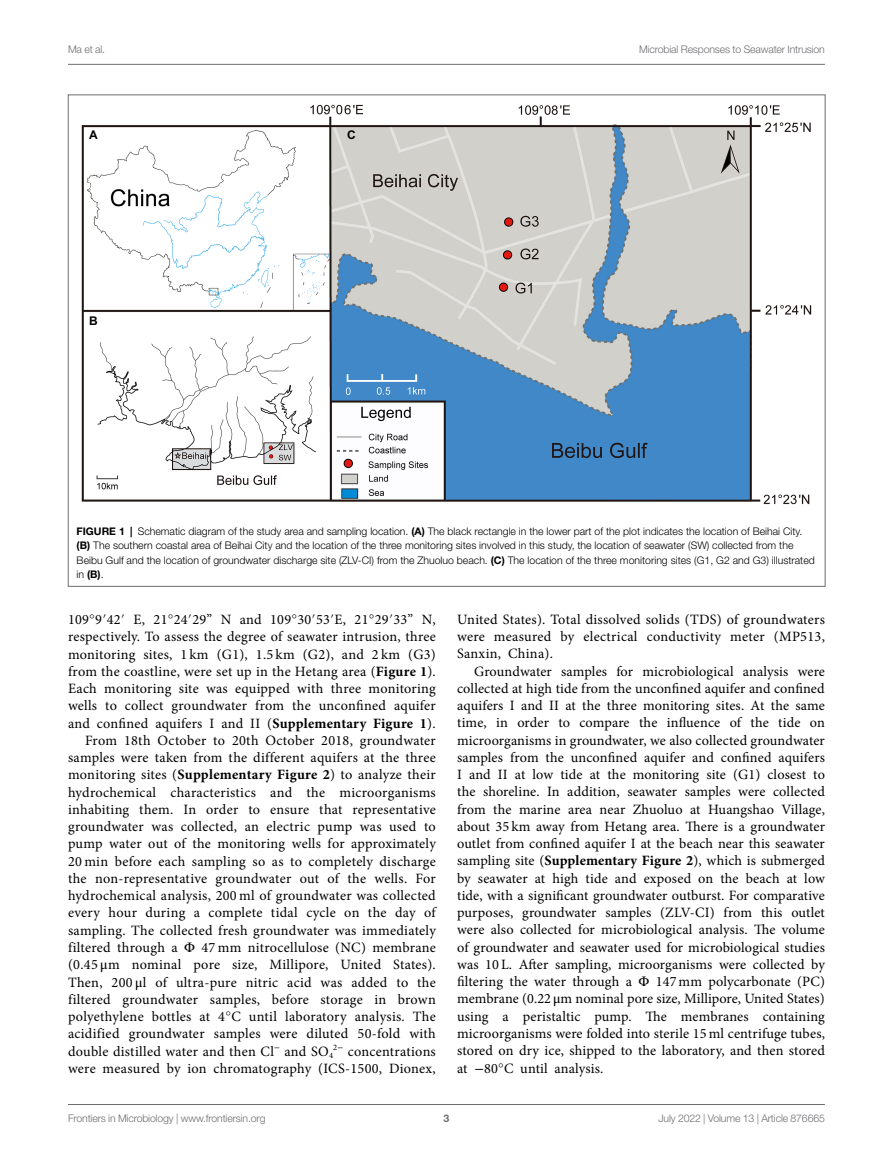
<style>
.page{position:relative;width:893px;height:1170px;background:#fff}
.page>*{position:absolute;margin:0;border:0;box-sizing:border-box;transform-origin:0 0}
.TEXT{font:14.25px/17.2px "Minion Pro";letter-spacing:.015em;color:#000;text-align:justify}
.TEXT_FLUSH{font:14.25px/17.2px "Minion Pro";letter-spacing:.015em;color:#000;text-align:justify}
.t1{font:700 12px "Arial";color:#000}
.FIG_LEG{font:300 10.5px/14.2px "Helvetica Neue LT Std";color:#000}
.t2{font:300 10.5px "Helvetica Neue LT Std";letter-spacing:-.015em;color:#6d6e71}
.t3{font:700 10.5px "Helvetica Neue LT Std";color:#6d6e71}
.s1{font-weight:700}
.s2{font-family:"STIX General"}
</style>
<div class="page">
<hr style="left:68px;top:64px;width:757px;height:1px;background:#6d6e71">
<hr style="left:68px;top:1104px;width:757px;height:1px;background:#6d6e71">
<img style="left:81px;top:104px;width:731px;height:401px">
<p class="t2" style="left:68px;top:42px;width:39px">Ma et al.</p>
<p class="t2" style="left:639px;top:42px;width:187px">Microbial Responses to Seawater Intrusion</p>
<p class="t1" style="left:89px;top:126px;width:10px">A</p>
<p class="t1" style="left:347px;top:126px;width:10px">C</p>
<p class="t1" style="left:89px;top:312px;width:10px">B</p>
<p class="FIG_LEG" style="left:77px;top:524px;width:740px"><span class="s1">FIGURE 1 |</span> Schematic diagram of the study area and sampling location. <span class="s1">(A)</span> The black rectangle in the lower part of the plot indicates the location of Beihai City. <span class="s1">(B)</span> The southern coastal area of Beihai City and the location of the three monitoring sites involved in this study, the location of seawater (SW) collected from the Beibu Gulf and the location of groundwater discharge site (ZLV-CI) from the Zhuoluo beach. <span class="s1">(C)</span> The location of the three monitoring sites (G1, G2 and G3) illustrated in <span class="s1">(B)</span>.</p>
<p class="TEXT_FLUSH" style="left:68px;top:611px;width:369px">109<span class="s2">°</span>9<span class="s2">′</span>42<span class="s2">′</span> E, 21<span class="s2">°</span>24<span class="s2">′</span>29” N and 109<span class="s2">°</span>30<span class="s2">′</span>53<span class="s2">′</span>E, 21<span class="s2">°</span>29<span class="s2">′</span>33” N, respectively. To assess the degree of seawater intrusion, three monitoring sites, 1 km (G1), 1.5 km (G2), and 2 km (G3) from the coastline, were set up in the Hetang area (<span class="s1">Figure 1</span>).<br>Each monitoring site was equipped with three monitoring wells to collect groundwater from the unconfined aquifer and confined aquifers I and II (<span class="s1">Supplementary Figure 1</span>).</p>
<p class="TEXT" style="left:68px;top:731px;width:369px;text-indent:17px">From 18th October to 20th October 2018, groundwater samples were taken from the different aquifers at the three monitoring sites (<span class="s1">Supplementary Figure 2</span>) to analyze their hydrochemical characteristics and the microorganisms inhabiting them. In order to ensure that representative groundwater was collected, an electric pump was used to pump water out of the monitoring wells for approximately 20 min before each sampling so as to completely discharge the non-representative groundwater out of the wells. For hydrochemical analysis, 200 ml of groundwater was collected every hour during a complete tidal cycle on the day of sampling. The collected fresh groundwater was immediately filtered through a <span class="s2">Ф</span> 47 mm nitrocellulose (NC) membrane (0.45 <span class="s2">μ</span>m nominal pore size, Millipore, United States).<br>Then, 200 <span class="s2">μ</span>l of ultra-pure nitric acid was added to the filtered groundwater samples, before storage in brown polyethylene bottles at 4<span class="s2">°</span>C until laboratory analysis. The acidified groundwater samples were diluted 50-fold with double distilled water and then Cl<sup>−</sup> and SO<sub>4</sub><sup>2</sup><sup>−</sup> concentrations were measured by ion chromatography (ICS-1500, Dionex,</p>
<p class="TEXT" style="left:457px;top:610px;width:369px">United States). Total dissolved solids (TDS) of groundwaters were measured by electrical conductivity meter (MP513, Sanxin, China).</p>
<p class="TEXT" style="left:457px;top:662px;width:369px;text-indent:17px">Groundwater samples for microbiological analysis were collected at high tide from the unconfined aquifer and confined aquifers I and II at the three monitoring sites. At the same time, in order to compare the influence of the tide on microorganisms in groundwater, we also collected groundwater samples from the unconfined aquifer and confined aquifers I and II at low tide at the monitoring site (G1) closest to the shoreline. In addition, seawater samples were collected from the marine area near Zhuoluo at Huangshao Village, about 35 km away from Hetang area. There is a groundwater outlet from confined aquifer I at the beach near this seawater sampling site (<span class="s1">Supplementary Figure 2</span>), which is submerged by seawater at high tide and exposed on the beach at low tide, with a significant groundwater outburst. For comparative purposes, groundwater samples (ZLV-CI) from this outlet were also collected for microbiological analysis. The volume of groundwater and seawater used for microbiological studies was 10 L. After sampling, microorganisms were collected by filtering the water through a <span class="s2">Ф</span> 147 mm polycarbonate (PC) membrane (0.22 <span class="s2">μ</span>m nominal pore size, Millipore, United States) using a peristaltic pump. The membranes containing microorganisms were folded into sterile 15 ml centrifuge tubes, stored on dry ice, shipped to the laboratory, and then stored at <span class="s2">−</span>80<span class="s2">°</span>C until analysis.</p>
<p class="t2" style="left:68px;top:1111px;width:199px">Frontiers in Microbiology | www.frontiersin.org</p>
<p class="t3" style="left:444px;top:1111px;width:7px">3</p>
<p class="t2" style="left:658px;top:1111px;width:168px">July 2022 | Volume 13 | Article 876665</p>
</div>
